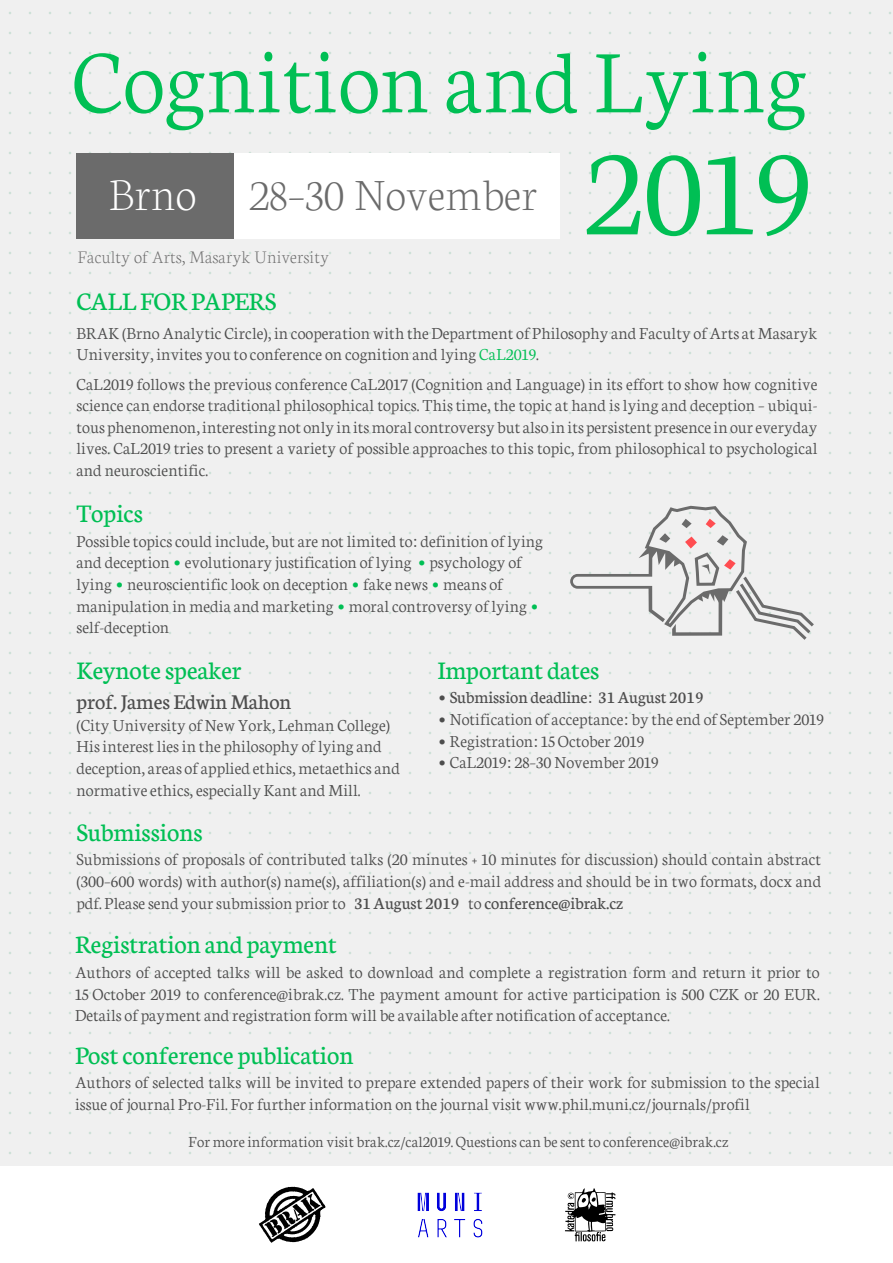
<style>
.page{position:relative;width:893px;height:1263px;background:#fff}
.page>*{position:absolute;margin:0;border:0;box-sizing:border-box;transform-origin:0 0}
.t1{font:300 134.55px "Neuton";color:#00bf54}
.t2{font:300 95.4px "Neuton";color:#00bf54}
.t3{font:200 47.7px "Neuton";color:#6b6b6b}
.t4{font:27px "Neuton";color:#00bf54}
.t5{font:22.5px "Neuton";color:#4d4d4d}
.t6{font:200 18.9px "Neuton";color:#6b6b6b}
.t7{font:300 18px/21.6px "Neuton";color:#4d4d4d}
.t8{font:18px "Neuton";color:#4d4d4d}
.t9{font:300 16.5px "Neuton";color:#4d4d4d}
.s1{font-size:48.75px;color:#fff}
.s2{color:#00bf54}
.s3{font-family:"Times New Roman";font-weight:400}
.s4{font-family:"Trebuchet MS";font-weight:400;color:#00bf54}
.s5{font-family:"Trebuchet MS"}
.s6{font-family:"Times New Roman"}
.s7{font-family:"Trebuchet MS";font-weight:400}
.s8{font-weight:400}
</style>
<div class="page">
<div style="left:0;top:0;width:893px;height:1166px;background:#f0f0f0"></div>
<svg style="left:259px;top:1187px;width:67px;height:56px"></svg>
<svg style="left:565px;top:1188px;width:51px;height:54px"></svg>
<div style="left:77px;top:153px;width:157px;height:86px;background:#6b6b6b"></div>
<div style="left:234px;top:153px;width:326px;height:86px;background:#fff"></div>
<img style="left:417px;top:1192px;width:66px;height:46px">
<svg style="left:570px;top:505px;width:244px;height:135px"></svg>
<h2 class="t2" style="left:72px;top:31px;width:737px">Cognition and Lying</h2>
<h3 class="t3" style="left:109px;top:170px;width:430px"><span class="s1">Brno</span> 28–30 November</h3>
<p class="t6" style="left:78px;top:247px;width:253px">Faculty of Arts, Masaryk University</p>
<h1 class="t1" style="left:584px;top:120px;width:229px">2019</h1>
<h3 class="t4" style="left:76px;top:287px;width:201px">CALL FOR PAPERS</h3>
<p class="t7" style="left:76px;top:322px;width:742px">BRAK (Brno Analytic Circle), in cooperation with the Department of Philosophy and Faculty of Arts at Masaryk<br>University, invites you to conference on cognition and lying <span class="s2">CaL2019</span>.</p>
<p class="t7" style="left:76px;top:373px;width:743px;text-align:justify">CaL2019 follows the previous conference CaL2017 (Cognition and Language) in its effort to show how cognitive science can endorse traditional philosophical topics. This time, the topic at hand is lying and deception – ubiqui&shy;tous phenomenon, interesting not only in its moral controversy but also in its persistent presence in our everyday lives. CaL2019 tries to present a variety of possible approaches to this topic, from philosophical to psychological and neuroscientific.</p>
<h3 class="t4" style="left:76px;top:500px;width:68px">Topics</h3>
<p class="t7" style="left:76px;top:530px;width:468px">Possible topics could include, but are not limited to<span class="s3">:</span> definition of lying and deception <span class="s4">•</span> evolutionary justification of lying <span class="s4">•</span> psychology of lying <span class="s4">•</span> neuroscientific look on deception <span class="s4">•</span> fake news <span class="s4">•</span>means of manipulation in media and marketing <span class="s4">•</span>moral controversy of lying <span class="s4">• </span>self-deception</p>
<h3 class="t4" style="left:76px;top:657px;width:167px">Keynote speaker</h3>
<p class="t5" style="left:76px;top:690px;width:216px">prof. James Edwin Mahon</p>
<p class="t7" style="left:76px;top:714px;width:325px">(City University of New York, Lehman College)<br>His interest lies in the philosophy of lying and deception, areas of applied ethics, metaethics and normative ethics, especially Kant and Mill.</p>
<h3 class="t4" style="left:437px;top:656px;width:163px">Important dates</h3>
<p class="t8" style="left:437px;top:688px;width:268px"><span class="s5">•</span> Submission deadline<span class="s6">:</span> 31 August 2019</p>
<p class="t7" style="left:437px;top:708px;width:388px"><span class="s7">•</span> Notification of acceptance<span class="s3">:</span> by the end of September 2019</p>
<p class="t7" style="left:437px;top:730px;width:208px"><span class="s7">•</span> Registration<span class="s3">:</span> 15 October 2019</p>
<p class="t7" style="left:437px;top:752px;width:223px"><span class="s7">•</span> CaL2019<span class="s3">:</span> 28–30 November 2019</p>
<h3 class="t4" style="left:76px;top:818px;width:128px">Submissions</h3>
<p class="t7" style="left:76px;top:849px;width:746px;text-align:justify">Submissions of proposals of contributed talks (20 minutes + 10 minutes for discussion) should contain abstract (300–600 words) with author(s) name(s), affiliation(s) and e-mail address and should be in two formats, docx and pdf. Please send your submission prior to <span class="s8">31 August 2019</span> to <span class="s8">conference@ibrak.cz</span></p>
<h3 class="t4" style="left:75px;top:931px;width:263px">Registration and payment</h3>
<p class="t7" style="left:75px;top:961px;width:746px;text-align:justify">Authors of accepted talks will be asked to download and complete a registration form and return it prior to 15 October 2019 to conference@ibrak.cz. The payment amount for active participation is 500 CZK or 20 EUR.<br>Details of payment and registration form will be available after notification of acceptance.</p>
<h3 class="t4" style="left:75px;top:1041px;width:280px">Post conference publication</h3>
<p class="t7" style="left:75px;top:1072px;width:746px">Authors of selected talks will be invited to prepare extended papers of their work for submission to the special issue of journal Pro-Fil. For further information on the journal visit www.phil.muni.cz/journals/profil</p>
<p class="t9" style="left:189px;top:1133px;width:541px">For more information visit brak.cz/cal2019. Questions can be sent to conference@ibrak.cz</p>
</div>
